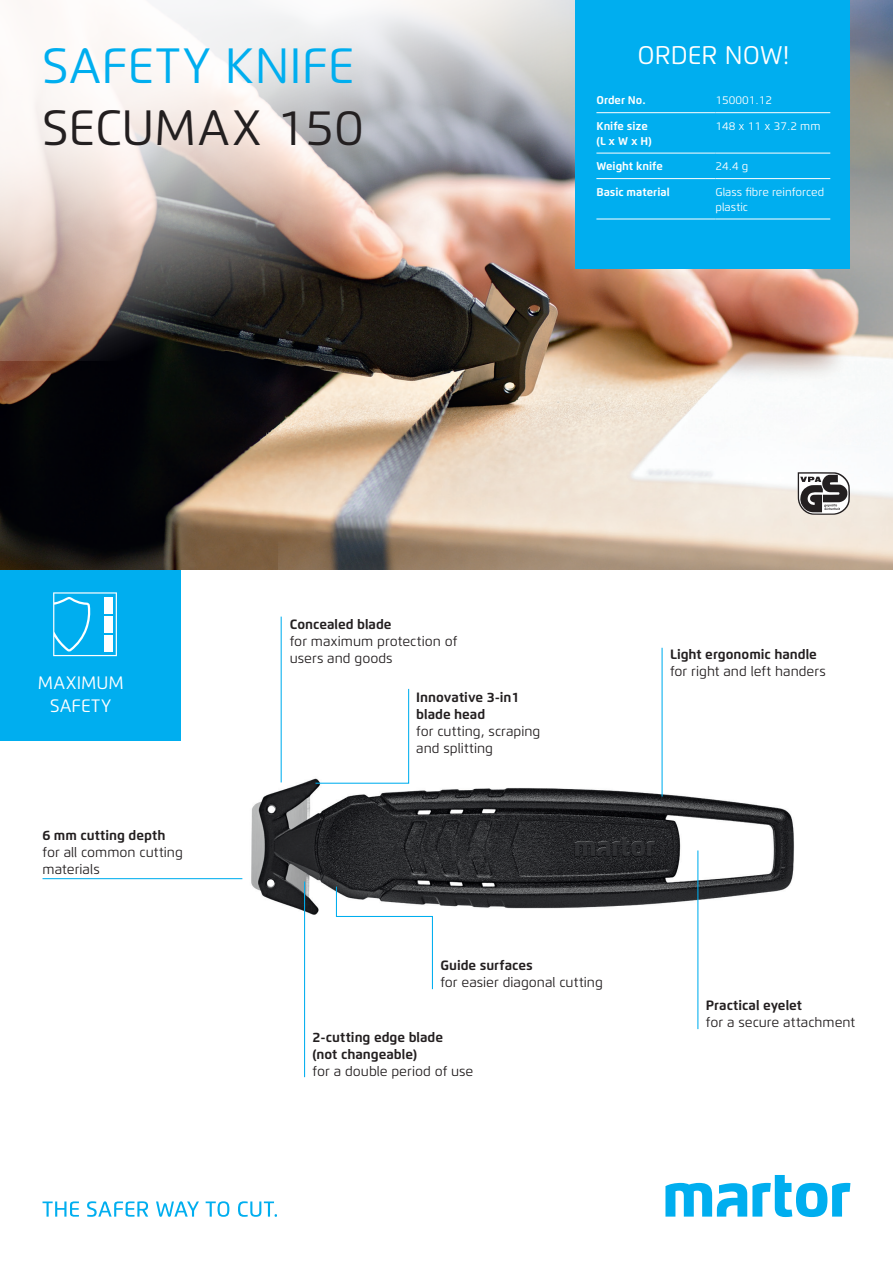
<style>
.page{position:relative;width:893px;height:1263px;background:#fff}
.page>*{position:absolute;margin:0;border:0;box-sizing:border-box;transform-origin:0 0}
.t1{font:49.5px "Flexo";color:#00aeef}
.t2{font:49.5px "Flexo";color:#231f20}
.t3{font:25.5px "Flexo";color:#fff}
.t4{font:18px/23.4px "Flexo";color:#fff;text-align:center}
.t5{font:13.5px/17px "Flexo";color:#231f20}
.t6{font:700 13.5px/17px "Flexo";color:#231f20}
.t7{font:11.25px/14.9px "Flexo";color:#fff}
.t8{font:700 11.25px/14.9px "Flexo";color:#fff}
</style>
<div class="page">
<img style="left:0;top:412px;width:278px;height:158px">
<img style="left:235px;top:762px;width:559px;height:176px">
<svg style="left:278px;top:361px;width:615px;height:209px"></svg>
<svg style="left:0;top:361px;width:648px;height:51px;background:#64584f"></svg>
<svg style="left:798px;top:472px;width:52px;height:43px"></svg>
<img style="left:0;top:0;width:893px;height:361px">
<div style="left:0;top:570px;width:180px;height:170px;background:#00aeef"></div>
<hr style="left:281px;top:617px;width:1px;height:165px;background:#00aeef">
<hr style="left:304px;top:881px;width:1px;height:196px;background:#00aeef">
<hr style="left:697px;top:850px;width:1px;height:179px;background:#00aeef">
<hr style="left:662px;top:648px;width:1px;height:148px;background:#00aeef">
<hr style="left:43px;top:878px;width:199px;height:1px;background:#00aeef">
<div style="left:575px;top:0;width:275px;height:269px;background:#00aeef"></div>
<hr style="left:715px;top:219px;width:115px;height:1px;background:#fff">
<hr style="left:596px;top:219px;width:119px;height:1px;background:#fff">
<hr style="left:715px;top:178px;width:115px;height:1px;background:#fff">
<hr style="left:596px;top:178px;width:119px;height:1px;background:#fff">
<hr style="left:715px;top:153px;width:115px;height:1px;background:#fff">
<hr style="left:596px;top:153px;width:119px;height:1px;background:#fff">
<hr style="left:715px;top:112px;width:115px;height:1px;background:#fff">
<hr style="left:596px;top:112px;width:119px;height:1px;background:#fff">
<svg style="left:53px;top:592px;width:64px;height:64px"></svg>
<div style="left:104px;top:597px;width:8px;height:16px;background:#fff"></div>
<div style="left:104px;top:635px;width:8px;height:16px;background:#fff"></div>
<div style="left:104px;top:616px;width:8px;height:16px;background:#fff"></div>
<svg style="left:314px;top:688px;width:96px;height:96px"></svg>
<svg style="left:335px;top:885px;width:98px;height:105px"></svg>
<svg style="left:665px;top:1175px;width:185px;height:42px"></svg>
<svg style="left:43px;top:1201px;width:36px;height:16px"></svg>
<svg style="left:87px;top:1201px;width:61px;height:16px"></svg>
<svg style="left:156px;top:1201px;width:43px;height:16px"></svg>
<svg style="left:206px;top:1201px;width:23px;height:16px"></svg>
<svg style="left:238px;top:1201px;width:39px;height:16px"></svg>
<h1 class="t1" style="left:43px;top:36px;width:313px">SAFETY KNIFE</h1>
<h1 class="t2" style="left:43px;top:97px;width:323px">SECUMAX 150</h1>
<h2 class="t3" style="left:637px;top:39px;width:153px">ORDER NOW!</h2>
<p class="t8" style="left:596px;top:93px;width:51px">Order No.</p>
<p class="t7" style="left:715px;top:93px;width:58px">150001.12</p>
<p class="t8" style="left:596px;top:118px;width:57px">Knife size (L x W x H)</p>
<p class="t7" style="left:715px;top:118px;width:107px">148 x 11 x 37.2 mm</p>
<p class="t8" style="left:596px;top:159px;width:68px">Weight knife</p>
<p class="t7" style="left:715px;top:159px;width:35px">24.4 g</p>
<p class="t8" style="left:596px;top:184px;width:75px">Basic material</p>
<p class="t7" style="left:715px;top:184px;width:110px">Glass fibre reinforced plastic</p>
<h3 class="t4" style="left:38px;top:671px;width:88px">MAXIMUM<br>SAFETY</h3>
<p class="t6" style="left:43px;top:826px;width:124px">6 mm cutting depth</p>
<p class="t5" style="left:43px;top:844px;width:142px">for all common cutting materials</p>
<p class="t6" style="left:290px;top:616px;width:103px">Concealed blade</p>
<p class="t5" style="left:290px;top:633px;width:169px">for maximum protection of users and goods</p>
<p class="t6" style="left:416px;top:688px;width:105px">Innovative 3-in1 blade head</p>
<p class="t5" style="left:416px;top:722px;width:126px">for cutting, scraping and splitting</p>
<p class="t6" style="left:670px;top:646px;width:148px">Light ergonomic handle</p>
<p class="t5" style="left:670px;top:663px;width:157px">for right and left handers</p>
<p class="t6" style="left:440px;top:956px;width:94px">Guide surfaces</p>
<p class="t5" style="left:440px;top:973px;width:164px">for easier diagonal cutting</p>
<p class="t6" style="left:313px;top:1028px;width:132px">2-cutting edge blade (not changeable)</p>
<p class="t5" style="left:313px;top:1063px;width:162px">for a double period of use</p>
<p class="t6" style="left:706px;top:997px;width:98px">Practical eyelet</p>
<p class="t5" style="left:706px;top:1014px;width:151px">for a secure attachment</p>
</div>
